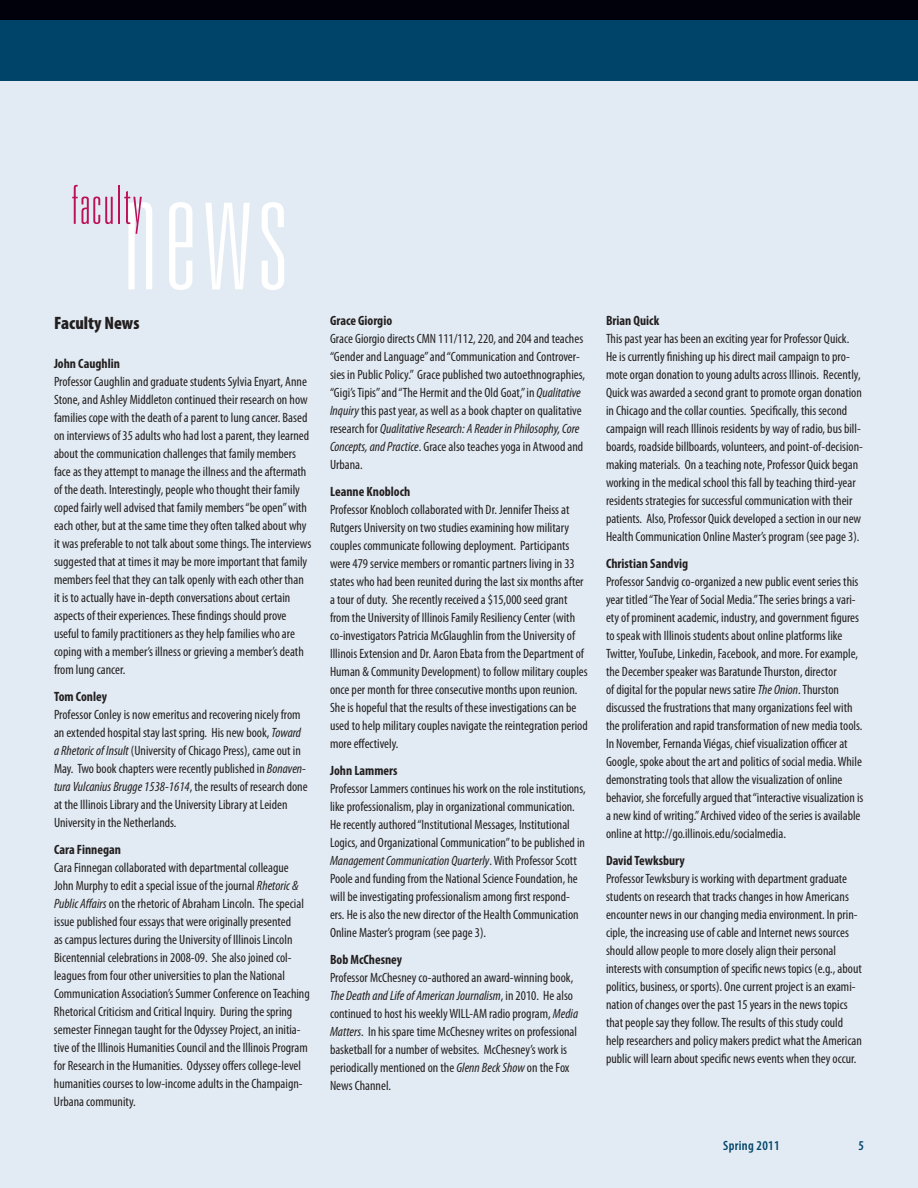
<style>
.page{position:relative;width:918px;height:1188px;background:#fff}
.page>*{position:absolute;margin:0;border:0;box-sizing:border-box;transform-origin:0 0}
.t1{font:100 ultra-condensed 54px "Univers";letter-spacing:.04em;color:#bc1057}
.t2{font:900 condensed 18px "Myriad Pro";color:#231f20}
.t3{font:condensed 13.5px/18px "Myriad Pro";color:#231f20}
.t4{font:700 condensed 13.5px "Myriad Pro";color:#231f20}
.t5{font:600 condensed 13.5px "Myriad Pro";letter-spacing:.025em;color:#00446a}
.s1{font-style:italic}
</style>
<div class="page">
<div style="left:0;top:77px;width:918px;height:1111px;background:#e2ebf3"></div>
<div style="left:0;top:16px;width:918px;height:65px;background:#00446a"></div>
<div style="left:0;top:0;width:918px;height:19px;background:#00010a"></div>
<svg style="left:128px;top:202px;width:156px;height:88px"></svg>
<h1 class="t1" style="left:72px;top:177px;width:72px">faculty</h1>
<h2 class="t2" style="left:54px;top:312px;width:87px">Faculty News</h2>
<p class="t4" style="left:54px;top:355px;width:67px">John Caughlin</p>
<p class="t3" style="left:54px;top:372px;width:259px">Professor Caughlin and graduate students Sylvia Enyart, Anne Stone, and Ashley Middleton continued their research on how families cope with the death of a parent to lung cancer. Based on interviews of 35 adults who had lost a parent, they learned about the communication challenges that family members face as they attempt to manage the illness and the aftermath of the death. Interestingly, people who thought their family coped fairly well advised that family members “be open” with each other, but at the same time they often talked about why it was preferable to not talk about some things. The interviews suggested that at times it may be more important that family members feel that they can talk openly with each other than it is to actually have in-depth conversations about certain aspects of their experiences. These findings should prove useful to family practitioners as they help families who are coping with a member’s illness or grieving a member’s death from lung cancer.</p>
<p class="t4" style="left:54px;top:688px;width:54px">Tom Conley</p>
<p class="t3" style="left:54px;top:705px;width:255px">Professor Conley is now emeritus and recovering nicely from an extended hospital stay last spring. His new book, <span class="s1">Toward a Rhetoric of Insult</span> (University of Chicago Press), came out in May. Two book chapters were recently published in <span class="s1">Bonaven&shy;tura Vulcanius Brugge 1538-1614</span>, the results of research done at the Illinois Library and the University Library at Leiden University in the Netherlands.</p>
<p class="t4" style="left:54px;top:841px;width:69px">Cara Finnegan</p>
<p class="t3" style="left:54px;top:858px;width:257px">Cara Finnegan collaborated with departmental colleague John Murphy to edit a special issue of the journal <span class="s1">Rhetoric &amp; Public Affairs</span> on the rhetoric of Abraham Lincoln. The special issue published four essays that were originally presented<br>as campus lectures during the University of Illinois Lincoln Bicentennial celebrations in 2008-09. She also joined col&shy;leagues from four other universities to plan the National Communication Association’s Summer Conference on Teaching Rhetorical Criticism and Critical Inquiry. During the spring semester Finnegan taught for the Odyssey Project, an initia&shy;tive of the Illinois Humanities Council and the Illinois Program for Research in the Humanities. Odyssey offers college-level humanities courses to low-income adults in the Champaign-Urbana community.</p>
<p class="t4" style="left:330px;top:312px;width:64px">Grace Giorgio</p>
<p class="t3" style="left:330px;top:329px;width:257px">Grace Giorgio directs CMN 111/112, 220, and 204 and teaches “Gender and Language” and “Communication and Controver&shy;sies in Public Policy.” Grace published two autoethnographies, “Gigi’s Tipis” and “The Hermit and the Old Goat,” in <span class="s1">Qualitative Inquiry</span> this past year, as well as a book chapter on qualitative research for <span class="s1">Qualitative Research: A Reader in Philosophy, Core Concepts, and Practice</span>. Grace also teaches yoga in Atwood and Urbana.</p>
<p class="t4" style="left:330px;top:483px;width:82px">Leanne Knobloch</p>
<p class="t3" style="left:330px;top:500px;width:259px">Professor Knobloch collaborated with Dr. Jennifer Theiss at Rutgers University on two studies examining how military couples communicate following deployment. Participants were 479 service members or romantic partners living in 33 states who had been reunited during the last six months after a tour of duty. She recently received a $15,000 seed grant from the University of Illinois Family Resiliency Center (with co-investigators Patricia McGlaughlin from the University of Illinois Extension and Dr. Aaron Ebata from the Department of Human &amp; Community Development) to follow military couples once per month for three consecutive months upon reunion.<br>She is hopeful that the results of these investigations can be used to help military couples navigate the reintegration period more effectively.</p>
<p class="t4" style="left:330px;top:762px;width:69px">John Lammers</p>
<p class="t3" style="left:330px;top:779px;width:257px">Professor Lammers continues his work on the role institutions, like professionalism, play in organizational communication.<br>He recently authored “Institutional Messages, Institutional Logics, and Organizational Communication” to be published in <span class="s1">Management Communication Quarterly</span>. With Professor Scott Poole and funding from the National Science Foundation, he will be investigating professionalism among first respond&shy;ers. He is also the new director of the Health Communication Online Master’s program (see page 3).</p>
<p class="t4" style="left:330px;top:951px;width:74px">Bob McChesney</p>
<p class="t3" style="left:330px;top:968px;width:250px">Professor McChesney co-authored an award-winning book, <span class="s1">The Death and Life of American Journalism</span>, in 2010. He also continued to host his weekly WILL-AM radio program, <span class="s1">Media Matters</span>. In his spare time McChesney writes on professional basketball for a number of websites. McChesney’s work is periodically mentioned on the <span class="s1">Glenn Beck Show</span> on the Fox News Channel.</p>
<p class="t4" style="left:606px;top:312px;width:55px">Brian Quick</p>
<p class="t3" style="left:606px;top:329px;width:259px">This past year has been an exciting year for Professor Quick.<br>He is currently finishing up his direct mail campaign to pro&shy;mote organ donation to young adults across Illinois. Recently, Quick was awarded a second grant to promote organ donation in Chicago and the collar counties. Specifically, this second campaign will reach Illinois residents by way of radio, bus bill&shy;boards, roadside billboards, volunteers, and point-of-decision&shy;making materials. On a teaching note, Professor Quick began working in the medical school this fall by teaching third-year residents strategies for successful communication with their patients. Also, Professor Quick developed a section in our new Health Communication Online Master’s program (see page 3).</p>
<p class="t4" style="left:606px;top:555px;width:84px">Christian Sandvig</p>
<p class="t3" style="left:606px;top:572px;width:259px">Professor Sandvig co-organized a new public event series this year titled “The Year of Social Media.” The series brings a vari&shy;ety of prominent academic, industry, and government figures to speak with Illinois students about online platforms like Twitter, YouTube, Linkedin, Facebook, and more. For example, the December speaker was Baratunde Thurston, director<br>of digital for the popular news satire <span class="s1">The Onion</span>. Thurston discussed the frustrations that many organizations feel with the proliferation and rapid transformation of new media tools.<br>In November, Fernanda Viégas, chief visualization officer at Google, spoke about the art and politics of social media. While demonstrating tools that allow the visualization of online behavior, she forcefully argued that “interactive visualization is a new kind of writing.” Archived video of the series is available online at http://go.illinois.edu/socialmedia.</p>
<p class="t4" style="left:606px;top:852px;width:80px">David Tewksbury</p>
<p class="t3" style="left:606px;top:869px;width:257px">Professor Tewksbury is working with department graduate students on research that tracks changes in how Americans encounter news in our changing media environment. In prin&shy;ciple, the increasing use of cable and Internet news sources should allow people to more closely align their personal interests with consumption of specific news topics (e.g., about politics, business, or sports). One current project is an exami&shy;nation of changes over the past 15 years in the news topics that people say they follow. The results of this study could help researchers and policy makers predict what the American public will learn about specific news events when they occur.</p>
<p class="t5" style="left:723px;top:1138px;width:58px">Spring 2011</p>
<p class="t5" style="left:858px;top:1138px;width:7px">5</p>
</div>
